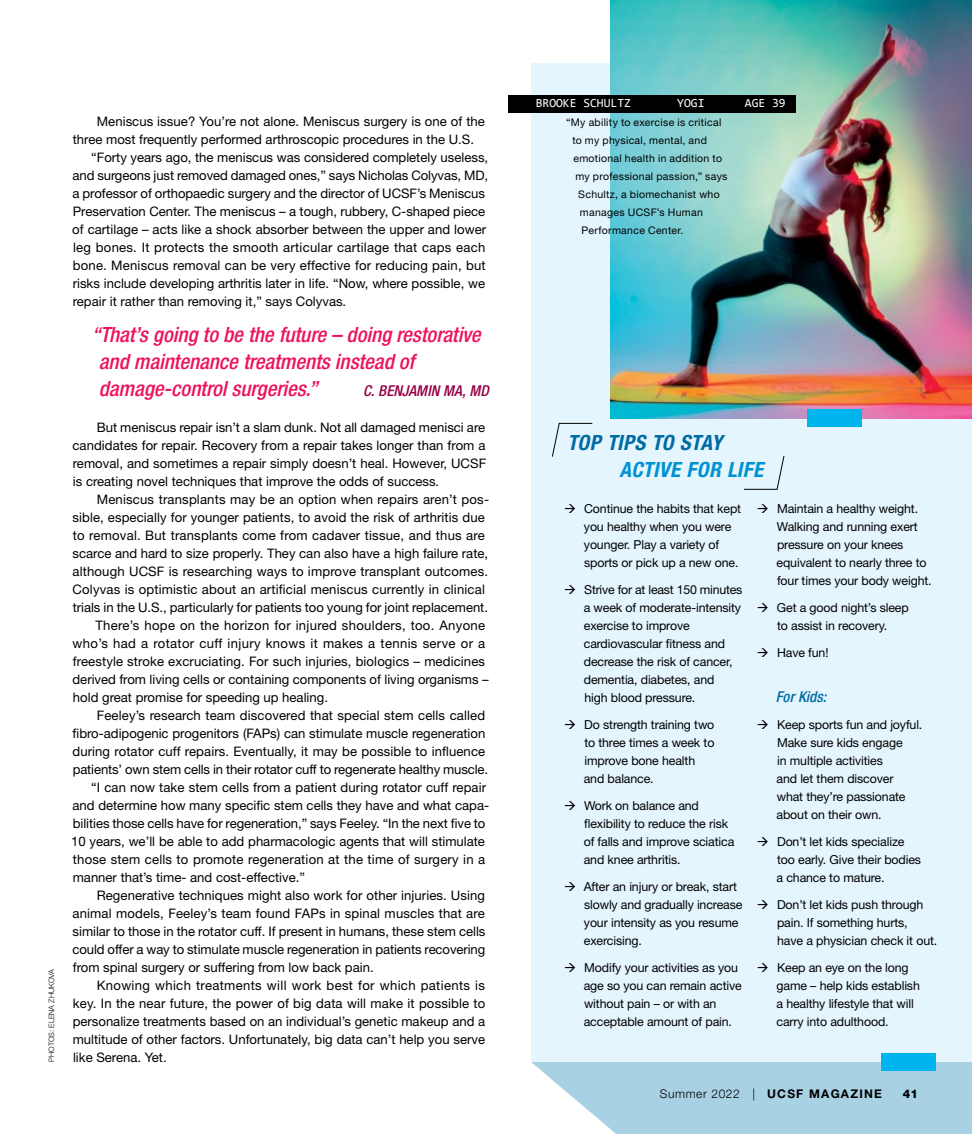
<style>
.page{position:relative;width:972px;height:1134px;background:#fff}
.page>*{position:absolute;margin:0;border:0;box-sizing:border-box;transform-origin:0 0}
.t1{font:italic 500 condensed 21px/27px "Helvetica Neue LT Std";color:#ed1459}
.t2{font:italic 700 condensed 21px/27px "Helvetica Neue LT Std";letter-spacing:.015em;color:#006ba4}
.t3{font:italic 500 condensed 15px "Helvetica Neue LT Std";letter-spacing:.005em;color:#960044}
.t4{font:italic 500 condensed 15px "Helvetica Neue LT Std";letter-spacing:.005em;color:#006ba4}
.t5{font:13.2px/18px "Helvetica Neue LT Std";color:#000}
.t6{font:12.3px/18px "Helvetica Neue LT Std";letter-spacing:-.01em;color:#000}
.t7{font:12.3px "Consolas";color:#fff}
.t8{font:700 12px "Helvetica Neue LT Std";letter-spacing:.1em;color:#000}
.t9{font:800 12px "Helvetica Neue LT Std";color:#000}
.t10{font:10.5px "Helvetica Neue LT Std";letter-spacing:.03em;color:#000}
.t11{font:300 7.5px "Helvetica Neue LT Std";color:#000}
.s1{color:#0092d2}
.s2{font-weight:300}
</style>
<div class="page">
<div style="left:531px;top:63px;width:441px;height:999px;background:#e4f5fd"></div>
<svg style="left:531px;top:1062px;width:441px;height:72px;background:#b0d5e6"></svg>
<img style="left:610px;top:0;width:362px;height:419px">
<div style="left:807px;top:410px;width:55px;height:18px;background:#00b5ed"></div>
<div style="left:882px;top:1053px;width:54px;height:18px;background:#00b5ed"></div>
<svg style="left:552px;top:423px;width:41px;height:34px"></svg>
<svg style="left:744px;top:456px;width:41px;height:34px"></svg>
<div style="left:508px;top:95px;width:288px;height:18px;background:#000"></div>
<p class="t11" style="left:47px;top:1062px;width:95px;rotate:-90deg">PHOTOS: ELENA ZHUKOVA</p>
<p class="t5" style="left:73px;top:112px;width:414px;text-indent:24px">Meniscus issue? You’re not alone. Meniscus surgery is one of the three most frequently performed arthroscopic procedures in the U.S.</p>
<p class="t5" style="left:72px;top:148px;width:417px;text-indent:19px">“Forty years ago, the meniscus was considered completely useless, and surgeons just removed damaged ones,” says Nicholas Colyvas, MD, a professor of orthopaedic surgery and the director of UCSF’s Meniscus Preservation Center. The meniscus – a tough, rubbery, C-shaped piece of cartilage – acts like a shock absorber between the upper and lower leg bones. It protects the smooth articular cartilage that caps each bone. Meniscus removal can be very effective for reducing pain, but risks include developing arthritis later in life. “Now, where possible, we repair it rather than removing it,” says Colyvas.</p>
<p class="t1" style="left:99px;top:321px;width:383px;text-indent:-7px">“That’s going to be the future – doing restorative and maintenance treatments instead of damage-control surgeries.”</p>
<p class="t3" style="left:363px;top:382px;width:127px">C. BENJAMIN MA, MD</p>
<p class="t5" style="left:73px;top:418px;width:415px;text-align:justify;text-indent:24px">But meniscus repair isn’t a slam dunk. Not all damaged menisci are candidates for repair. Recovery from a repair takes longer than from a removal, and sometimes a repair simply doesn’t heal. However, UCSF is creating novel techniques that improve the odds of success.</p>
<p class="t5" style="left:73px;top:490px;width:418px;text-indent:24px">Meniscus transplants may be an option when repairs aren’t pos&shy;sible, especially for younger patients, to avoid the risk of arthritis due to removal. But transplants come from cadaver tissue, and thus are scarce and hard to size properly. They can also have a high failure rate, although UCSF is researching ways to improve transplant outcomes.<br>Colyvas is optimistic about an artificial meniscus currently in clinical trials in the U.S., particularly for patients too young for joint replacement.</p>
<p class="t5" style="left:73px;top:616px;width:418px;text-indent:23px">There’s hope on the horizon for injured shoulders, too. Anyone who’s had a rotator cuff injury knows it makes a tennis serve or a freestyle stroke excruciating. For such injuries, biologics – medicines derived from living cells or containing components of living organisms – hold great promise for speeding up healing.</p>
<p class="t5" style="left:73px;top:706px;width:417px;text-indent:24px">Feeley’s research team discovered that special stem cells called fibro-adipogenic progenitors (FAPs) can stimulate muscle regeneration during rotator cuff repairs. Eventually, it may be possible to influence patients’ own stem cells in their rotator cuff to regenerate healthy muscle.</p>
<p class="t5" style="left:71px;top:778px;width:419px;text-indent:20px">“I can now take stem cells from a patient during rotator cuff repair and determine how many specific stem cells they have and what capa&shy;bilities those cells have for regeneration,” says Feeley. “In the next five to 10 years, we’ll be able to add pharmacologic agents that will stimulate those stem cells to promote regeneration at the time of surgery in a manner that’s time- and cost-effective.”</p>
<p class="t5" style="left:73px;top:886px;width:414px;text-align:justify;text-indent:24px">Regenerative techniques might also work for other injuries. Using animal models, Feeley’s team found FAPs in spinal muscles that are similar to those in the rotator cuff. If present in humans, these stem cells could offer a way to stimulate muscle regeneration in patients recovering from spinal surgery or suffering from low back pain.</p>
<p class="t5" style="left:73px;top:976px;width:414px;text-align:justify;text-indent:24px">Knowing which treatments will work best for which patients is key. In the near future, the power of big data will make it possible to personalize treatments based on an individual’s genetic makeup and a multitude of other factors. Unfortunately, big data can’t help you serve like Serena. Yet.</p>
<p class="t7" style="left:536px;top:95px;width:97px">BROOKE SCHULTZ</p>
<p class="t7" style="left:677px;top:95px;width:29px">YOGI</p>
<p class="t7" style="left:745px;top:95px;width:42px">AGE 39</p>
<p class="t10" style="left:566px;top:116px;width:157px">“My ability to exercise is critical</p>
<p class="t10" style="left:572px;top:134px;width:136px">to my physical, mental, and</p>
<p class="t10" style="left:573px;top:152px;width:150px">emotional health in addition to</p>
<p class="t10" style="left:575px;top:170px;width:154px">my professional passion,” says</p>
<p class="t10" style="left:578px;top:188px;width:143px">Schultz, a biomechanist who</p>
<p class="t10" style="left:580px;top:206px;width:125px">manages UCSF’s Human</p>
<p class="t10" style="left:581px;top:224px;width:104px">Performance Center.</p>
<h4 class="t2" style="left:620px;top:429px;width:145px;text-indent:-52px">TOP TIPS TO STAY<br><span class="s1">ACTIVE FOR LIFE</span></h4>
<p class="t6" style="left:584px;top:499px;width:159px;text-indent:-20px">→ Continue the habits that kept you healthy when you were younger. Play a variety of sports or pick up a new one.</p>
<p class="t6" style="left:584px;top:580px;width:160px;text-indent:-20px">→ Strive for at least 150 minutes a week of moderate-intensity exercise to improve cardiovascular fitness and decrease the risk of cancer, dementia, diabetes, and<br>high blood pressure.</p>
<p class="t6" style="left:584px;top:715px;width:132px;text-indent:-20px">→ Do strength training two to three times a week to improve bone health and balance.</p>
<p class="t6" style="left:584px;top:796px;width:152px;text-indent:-20px">→ Work on balance and flexibility to reduce the risk of falls and improve sciatica and knee arthritis.</p>
<p class="t6" style="left:584px;top:877px;width:160px;text-indent:-20px">→ After an injury or break, start slowly and gradually increase your intensity as you resume exercising.</p>
<p class="t6" style="left:584px;top:958px;width:160px;text-indent:-20px">→ Modify your activities as you age so you can remain active without pain – or with an acceptable amount of pain.</p>
<p class="t6" style="left:777px;top:499px;width:157px;text-indent:-20px">→ Maintain a healthy weight.<br>Walking and running exert pressure on your knees equivalent to nearly three to four times your body weight.</p>
<p class="t6" style="left:757px;top:598px;width:153px;text-align:center">→ Get a good night’s sleep to assist in recovery.</p>
<p class="t6" style="left:757px;top:643px;width:73px">→ Have fun!</p>
<p class="t4" style="left:776px;top:688px;width:52px">For Kids:</p>
<p class="t6" style="left:777px;top:715px;width:147px;text-indent:-20px">→ Keep sports fun and joyful.<br>Make sure kids engage<br>in multiple activities<br>and let them discover what they’re passionate about on their own.</p>
<p class="t6" style="left:777px;top:832px;width:146px;text-indent:-20px">→ Don’t let kids specialize too early. Give their bodies a chance to mature.</p>
<p class="t6" style="left:777px;top:895px;width:162px;text-indent:-20px">→ Don’t let kids push through pain. If something hurts,<br>have a physician check it out.</p>
<p class="t6" style="left:777px;top:958px;width:145px;text-indent:-20px">→ Keep an eye on the long game – help kids establish a healthy lifestyle that will carry into adulthood.</p>
<p class="t8" style="left:660px;top:1086px;width:224px"><span class="s2">Summer 2022 |</span> UCSF MAGAZINE</p>
<p class="t9" style="left:903px;top:1087px;width:17px">41</p>
</div>
